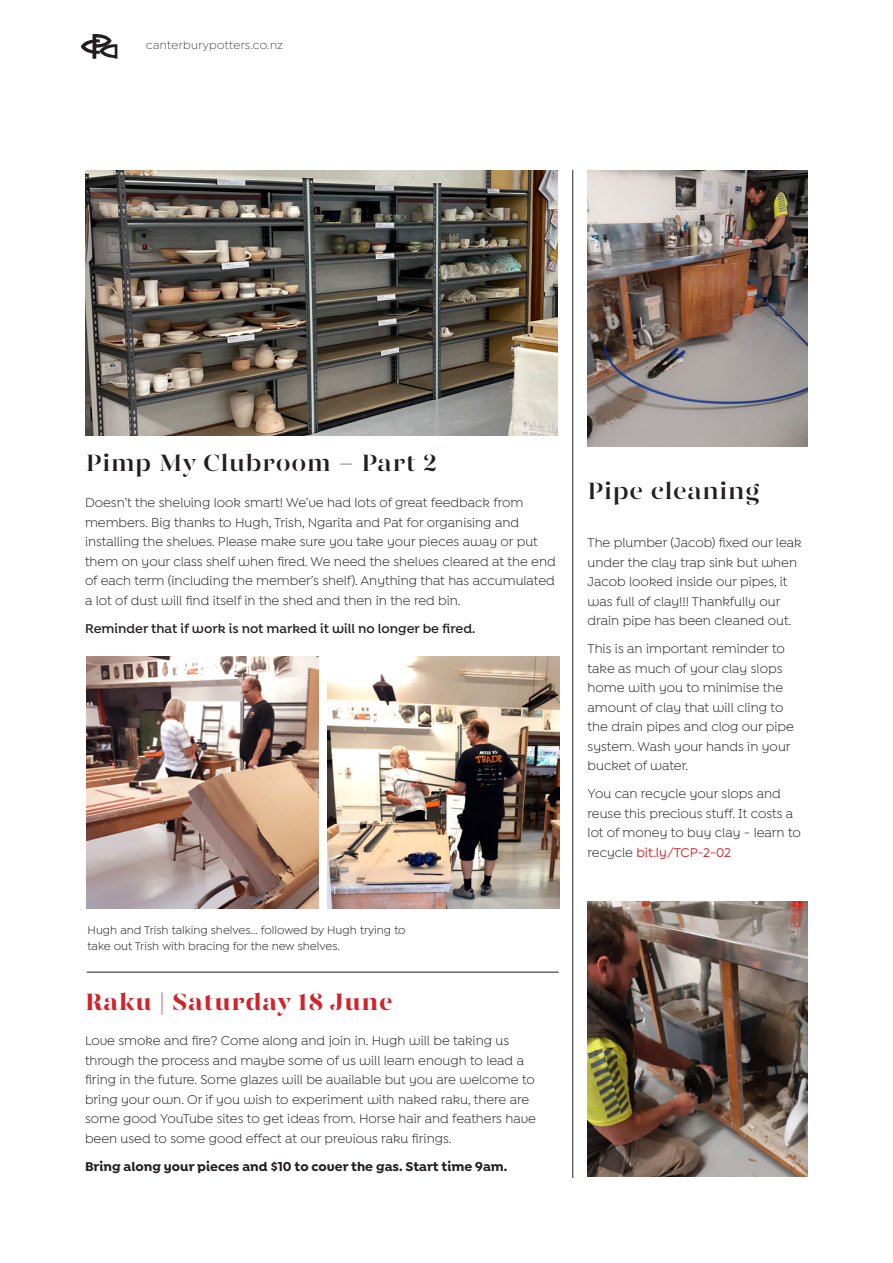
<style>
.page{position:relative;width:893px;height:1263px;background:#fff}
.page>*{position:absolute;margin:0;border:0;box-sizing:border-box;transform-origin:0 0}
.t1{font:700 24px "Gabriela Stencil";letter-spacing:.03em;color:#231f20}
.t2{font:900 24px "Gabriela Stencil";letter-spacing:.03em;color:#d1232a}
.t3{font:13.5px/19.5px "Isidora Sans Alt";color:#231f20}
.t4{font:700 13.5px "Isidora Sans Alt";color:#231f20}
.t5{font:600 13.5px "Isidora Sans Alt";color:#231f20}
.t6{font:12px/16.5px "Isidora Sans";color:#231f20}
.t7{font:300 12px "Isidora Sans";letter-spacing:.03em;color:#231f20}
.s1{font-weight:500;color:#d1232a}
</style>
<div class="page">
<svg style="left:81px;top:34px;width:36px;height:25px"></svg>
<hr style="left:572px;top:170px;width:1px;height:1008px;background:#231f20">
<img style="left:85px;top:170px;width:472px;height:266px">
<img style="left:327px;top:657px;width:233px;height:251px">
<img style="left:87px;top:657px;width:232px;height:251px">
<img style="left:588px;top:902px;width:220px;height:275px">
<img style="left:588px;top:170px;width:220px;height:276px">
<hr style="left:87px;top:972px;width:472px;height:1px;background:#231f20">
<p class="t7" style="left:146px;top:39px;width:138px">canterburypotters.co.nz</p>
<h1 class="t1" style="left:86px;top:448px;width:353px">Pimp My Clubroom - Part 2</h1>
<p class="t3" style="left:85px;top:493px;width:472px">Doesn’t the shelving look smart! We’ve had lots of great feedback from members. Big thanks to Hugh, Trish, Ngarita and Pat for organising and installing the shelves. Please make sure you take your pieces away or put them on your class shelf when fired. We need the shelves cleared at the end of each term (including the member’s shelf). Anything that has accumulated a lot of dust will find itself in the shed and then in the red bin.</p>
<p class="t5" style="left:85px;top:620px;width:392px">Reminder that if work is not marked it will no longer be fired.</p>
<p class="t6" style="left:88px;top:922px;width:320px">Hugh and Trish talking shelves... followed by Hugh trying to take out Trish with bracing for the new shelves.</p>
<h1 class="t2" style="left:85px;top:987px;width:309px">Raku | Saturday 18 June</h1>
<p class="t3" style="left:85px;top:1031px;width:452px">Love smoke and fire? Come along and join in. Hugh will be taking us through the process and maybe some of us will learn enough to lead a firing in the future. Some glazes will be available but you are welcome to bring your own. Or if you wish to experiment with naked raku, there are some good YouTube sites to get ideas from. Horse hair and feathers have been used to some good effect at our previous raku firings.</p>
<p class="t4" style="left:85px;top:1158px;width:424px">Bring along your pieces and $10 to cover the gas. Start time 9am.</p>
<h1 class="t1" style="left:588px;top:476px;width:173px">Pipe cleaning</h1>
<p class="t3" style="left:588px;top:533px;width:215px">The plumber (Jacob) fixed our leak under the clay trap sink but when Jacob looked inside our pipes, it was full of clay!!! Thankfully our drain pipe has been cleaned out.</p>
<p class="t3" style="left:588px;top:639px;width:208px">This is an important reminder to take as much of your clay slops home with you to minimise the amount of clay that will cling to the drain pipes and clog our pipe system. Wash your hands in your bucket of water.</p>
<p class="t3" style="left:588px;top:784px;width:215px">You can recycle your slops and reuse this precious stuff. It costs a lot of money to buy clay - learn to recycle <span class="s1">bit.ly/TCP-2-02</span></p>
</div>
